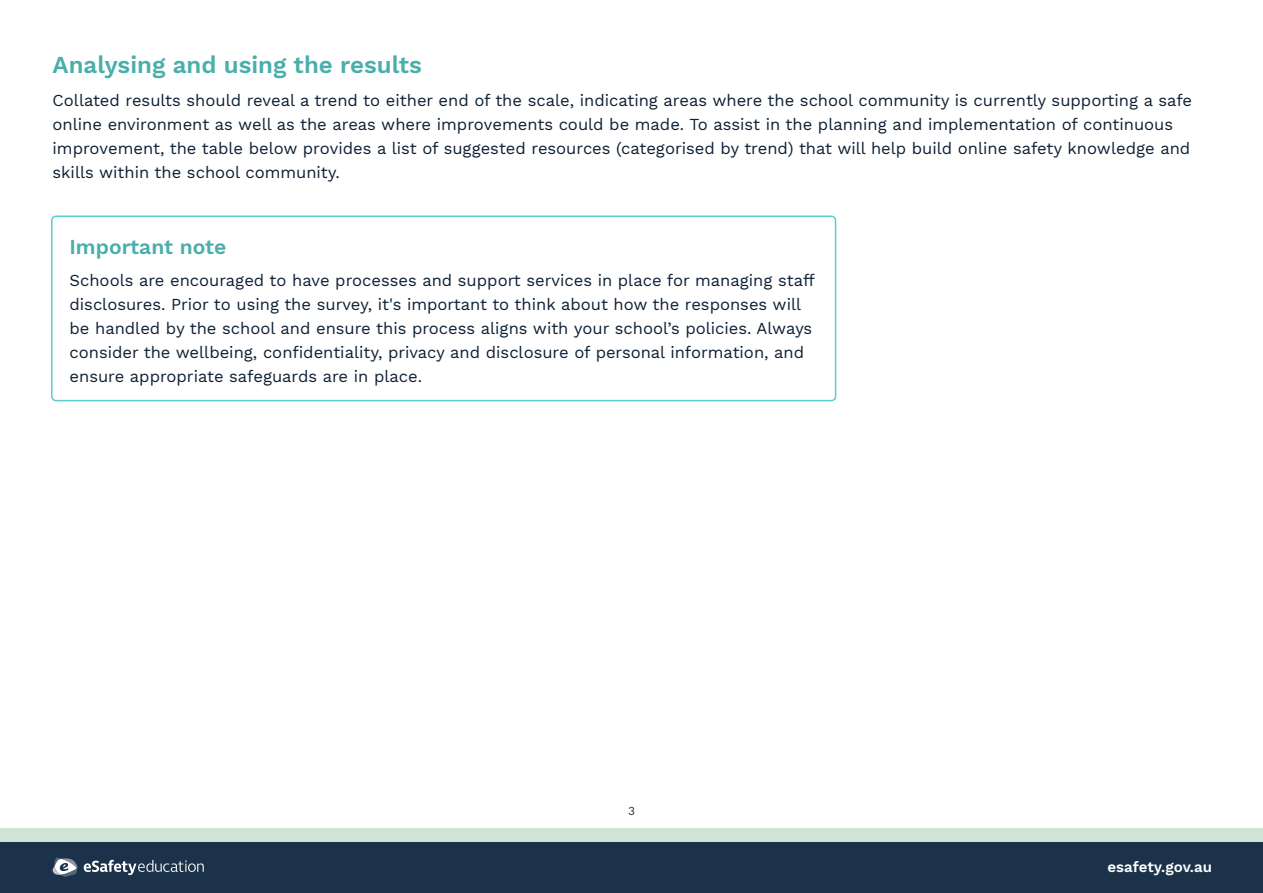
<style>
.page{position:relative;width:1263px;height:893px;background:#fff}
.page>*{position:absolute;margin:0;border:0;box-sizing:border-box;transform-origin:0 0}
.t1{font:600 24px "Work Sans";color:#4aafab}
.t2{font:600 21px "Work Sans";color:#4aafab}
.t3{font:600 18px "Work Sans";color:#fff}
.t4{font:16.5px/24px "Work Sans";color:#0c1f34}
.t5{font:600 15px "Work Sans";color:#fff}
.t6{font:12px "Work Sans";color:#1b324a}
</style>
<div class="page">
<div style="left:0;top:828px;width:1263px;height:19px;background:#cee5d5"></div>
<div style="left:0;top:842px;width:1263px;height:51px;background:#1b324a"></div>
<svg style="left:84px;top:860px;width:120px;height:15px"></svg>
<svg style="left:53px;top:857px;width:25px;height:20px"></svg>
<div style="left:51px;top:216px;width:785px;height:185px;border:2px solid #5ecdc9;border-radius:4px"></div>
<h1 class="t1" style="left:53px;top:51px;width:371px">Analysing and using the results</h1>
<p class="t4" style="left:53px;top:89px;width:1141px">Collated results should reveal a trend to either end of the scale, indicating areas where the school community is currently supporting a safe online environment as well as the areas where improvements could be made. To assist in the planning and implementation of continuous improvement, the table below provides a list of suggested resources (categorised by trend) that will help build online safety knowledge and skills within the school community.</p>
<p class="t2" style="left:70px;top:234px;width:158px">Important note</p>
<p class="t4" style="left:70px;top:269px;width:747px">Schools are encouraged to have processes and support services in place for managing staff disclosures. Prior to using the survey, it's important to think about how the responses will be handled by the school and ensure this process aligns with your school’s policies. Always consider the wellbeing, confidentiality, privacy and disclosure of personal information, and ensure appropriate safeguards are in place.</p>
<p class="t6" style="left:628px;top:803px;width:8px">3</p>
<p class="t3" style="left:1086px;top:855px;width:127px">esafety.gov.au</p>
<p class="t5" style="left:1107px;top:858px;width:106px">esafety.gov.au</p>
</div>
